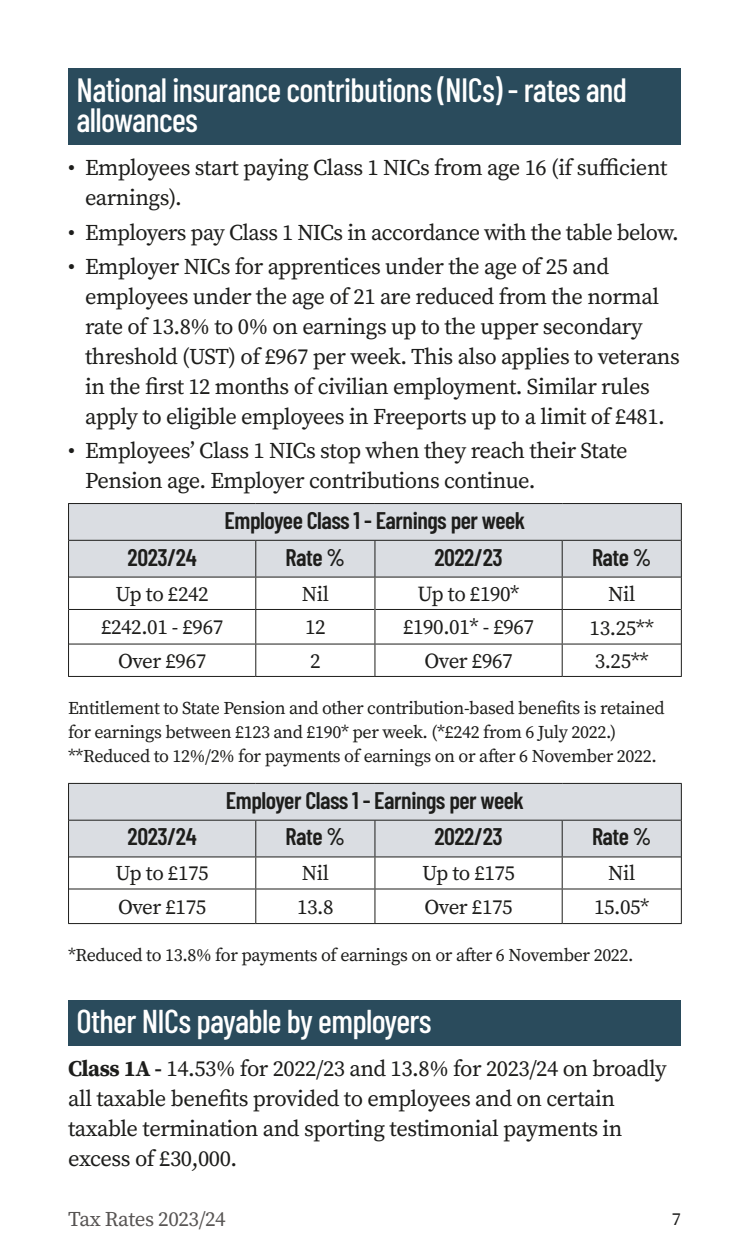
<style>
.page{position:relative;width:749px;height:1259px;background:#fff}
.page>*{position:absolute;margin:0;border:0;box-sizing:border-box;transform-origin:0 0}
.t1{font:500 33.6px/30.6px "Barlow Condensed";letter-spacing:-.02em;color:#fff}
.t2{font:500 33px "Barlow Condensed";letter-spacing:-.02em;color:#fff}
.t3{font:600 24px "Barlow Condensed";letter-spacing:-.02em;color:#1d1d1b}
.t4{font:22.5px/30px "Source Serif Pro";letter-spacing:-.02em;color:#1d1d1b}
.t5{font:21.3px "Source Serif Pro";letter-spacing:-.02em;color:#1d1d1b}
.t6{font:21px "Source Serif Pro";letter-spacing:-.02em;color:#1d1d1b}
.t7{font:21px "Source Serif Pro";letter-spacing:-.02em;color:#575453}
.t8{font:18px/24px "Source Serif Pro";letter-spacing:-.02em;color:#1d1d1b}
.s1{font-weight:700}
</style>
<div class="page">
<div style="left:68px;top:68px;width:612px;height:77px;background:#2a4b5c"></div>
<div style="left:68px;top:1000px;width:612px;height:45px;background:#2a4b5c"></div>
<div style="left:69px;top:504px;width:611px;height:72px;background:#dadde2"></div>
<hr style="left:680px;top:504px;width:1px;height:36px;background:#1d1d1b">
<hr style="left:255px;top:541px;width:1px;height:35px;background:#1d1d1b">
<hr style="left:68px;top:540px;width:1px;height:37px;background:#1d1d1b">
<hr style="left:680px;top:540px;width:1px;height:37px;background:#1d1d1b">
<hr style="left:561px;top:541px;width:1px;height:35px;background:#1d1d1b">
<hr style="left:255px;top:577px;width:1px;height:32px;background:#1d1d1b">
<hr style="left:68px;top:577px;width:1px;height:32px;background:#1d1d1b">
<hr style="left:680px;top:577px;width:1px;height:32px;background:#1d1d1b">
<hr style="left:561px;top:577px;width:1px;height:32px;background:#1d1d1b">
<hr style="left:255px;top:610px;width:1px;height:33px;background:#1d1d1b">
<hr style="left:561px;top:644px;width:1px;height:32px;background:#1d1d1b">
<hr style="left:255px;top:644px;width:1px;height:32px;background:#1d1d1b">
<hr style="left:68px;top:644px;width:1px;height:32px;background:#1d1d1b">
<hr style="left:680px;top:644px;width:1px;height:32px;background:#1d1d1b">
<hr style="left:68px;top:503px;width:188px;height:1px;background:#1d1d1b">
<hr style="left:256px;top:503px;width:119px;height:1px;background:#1d1d1b">
<hr style="left:375px;top:503px;width:187px;height:1px;background:#1d1d1b">
<hr style="left:562px;top:503px;width:119px;height:1px;background:#1d1d1b">
<hr style="left:69px;top:540px;width:187px;height:1px;background:#1d1d1b">
<hr style="left:256px;top:540px;width:119px;height:1px;background:#1d1d1b">
<hr style="left:375px;top:540px;width:187px;height:1px;background:#1d1d1b">
<hr style="left:562px;top:540px;width:118px;height:1px;background:#1d1d1b">
<hr style="left:375px;top:576px;width:187px;height:1px;background:#1d1d1b">
<hr style="left:562px;top:576px;width:118px;height:1px;background:#1d1d1b">
<hr style="left:69px;top:576px;width:187px;height:1px;background:#1d1d1b">
<hr style="left:256px;top:576px;width:118px;height:1px;background:#1d1d1b">
<hr style="left:375px;top:609px;width:187px;height:1px;background:#1d1d1b">
<hr style="left:69px;top:609px;width:187px;height:1px;background:#1d1d1b">
<hr style="left:256px;top:609px;width:118px;height:1px;background:#1d1d1b">
<hr style="left:375px;top:643px;width:187px;height:1px;background:#1d1d1b">
<hr style="left:69px;top:643px;width:187px;height:1px;background:#1d1d1b">
<hr style="left:256px;top:643px;width:118px;height:1px;background:#1d1d1b">
<hr style="left:375px;top:676px;width:187px;height:1px;background:#1d1d1b">
<hr style="left:562px;top:676px;width:119px;height:1px;background:#1d1d1b">
<hr style="left:68px;top:676px;width:188px;height:1px;background:#1d1d1b">
<hr style="left:256px;top:676px;width:119px;height:1px;background:#1d1d1b">
<hr style="left:561px;top:610px;width:1px;height:33px;background:#1d1d1b">
<hr style="left:562px;top:609px;width:118px;height:1px;background:#1d1d1b">
<hr style="left:68px;top:609px;width:1px;height:35px;background:#1d1d1b">
<hr style="left:680px;top:609px;width:1px;height:35px;background:#1d1d1b">
<hr style="left:562px;top:643px;width:118px;height:1px;background:#1d1d1b">
<hr style="left:68px;top:504px;width:1px;height:36px;background:#1d1d1b">
<hr style="left:374px;top:541px;width:1px;height:36px;background:#1d1d1b">
<hr style="left:374px;top:577px;width:1px;height:32px;background:#1d1d1b">
<hr style="left:374px;top:609px;width:1px;height:35px;background:#1d1d1b">
<hr style="left:374px;top:644px;width:1px;height:32px;background:#1d1d1b">
<div style="left:69px;top:784px;width:611px;height:72px;background:#dadde2"></div>
<hr style="left:680px;top:784px;width:1px;height:36px;background:#1d1d1b">
<hr style="left:68px;top:784px;width:1px;height:36px;background:#1d1d1b">
<hr style="left:68px;top:820px;width:1px;height:37px;background:#1d1d1b">
<hr style="left:68px;top:857px;width:1px;height:32px;background:#1d1d1b">
<hr style="left:68px;top:889px;width:1px;height:34px;background:#1d1d1b">
<hr style="left:255px;top:820px;width:1px;height:36px;background:#1d1d1b">
<hr style="left:374px;top:820px;width:1px;height:36px;background:#1d1d1b">
<hr style="left:680px;top:820px;width:1px;height:37px;background:#1d1d1b">
<hr style="left:561px;top:820px;width:1px;height:36px;background:#1d1d1b">
<hr style="left:255px;top:857px;width:1px;height:31px;background:#1d1d1b">
<hr style="left:374px;top:857px;width:1px;height:31px;background:#1d1d1b">
<hr style="left:680px;top:857px;width:1px;height:32px;background:#1d1d1b">
<hr style="left:561px;top:857px;width:1px;height:31px;background:#1d1d1b">
<hr style="left:68px;top:783px;width:188px;height:1px;background:#1d1d1b">
<hr style="left:256px;top:783px;width:119px;height:1px;background:#1d1d1b">
<hr style="left:375px;top:783px;width:187px;height:1px;background:#1d1d1b">
<hr style="left:562px;top:783px;width:119px;height:1px;background:#1d1d1b">
<hr style="left:69px;top:819px;width:187px;height:1px;background:#1d1d1b">
<hr style="left:256px;top:819px;width:119px;height:1px;background:#1d1d1b">
<hr style="left:375px;top:819px;width:187px;height:1px;background:#1d1d1b">
<hr style="left:562px;top:819px;width:118px;height:1px;background:#1d1d1b">
<hr style="left:69px;top:856px;width:187px;height:1px;background:#1d1d1b">
<hr style="left:562px;top:856px;width:118px;height:1px;background:#1d1d1b">
<hr style="left:375px;top:856px;width:187px;height:1px;background:#1d1d1b">
<hr style="left:256px;top:856px;width:119px;height:1px;background:#1d1d1b">
<hr style="left:69px;top:888px;width:187px;height:1px;background:#1d1d1b">
<hr style="left:256px;top:888px;width:119px;height:1px;background:#1d1d1b">
<hr style="left:68px;top:923px;width:188px;height:1px;background:#1d1d1b">
<hr style="left:256px;top:923px;width:119px;height:1px;background:#1d1d1b">
<hr style="left:561px;top:889px;width:1px;height:34px;background:#1d1d1b">
<hr style="left:562px;top:888px;width:118px;height:1px;background:#1d1d1b">
<hr style="left:562px;top:923px;width:119px;height:1px;background:#1d1d1b">
<hr style="left:374px;top:889px;width:1px;height:34px;background:#1d1d1b">
<hr style="left:680px;top:889px;width:1px;height:34px;background:#1d1d1b">
<hr style="left:375px;top:888px;width:187px;height:1px;background:#1d1d1b">
<hr style="left:375px;top:923px;width:187px;height:1px;background:#1d1d1b">
<hr style="left:255px;top:889px;width:1px;height:34px;background:#1d1d1b">
<h1 class="t1" style="left:77px;top:72px;width:552px">National insurance contributions (NICs) - rates and allowances</h1>
<p class="t4" style="left:85px;top:153px;width:583px;text-indent:-17px">• Employees start paying Class 1 NICs from age 16 (if sufficient earnings).</p>
<p class="t4" style="left:68px;top:217px;width:612px">• Employers pay Class 1 NICs in accordance with the table below.</p>
<p class="t4" style="left:85px;top:251px;width:596px;text-indent:-17px">• Employer NICs for apprentices under the age of 25 and employees under the age of 21 are reduced from the normal rate of 13.8% to 0% on earnings up to the upper secondary threshold (UST) of £967 per week. This also applies to veterans in the first 12 months of civilian employment. Similar rules apply to eligible employees in Freeports up to a limit of £481.</p>
<p class="t4" style="left:85px;top:435px;width:544px;text-indent:-17px">• Employees’ Class 1 NICs stop when they reach their State<br>Pension age. Employer contributions continue.</p>
<p class="t3" style="left:224px;top:503px;width:302px">Employee Class 1 - Earnings per week</p>
<p class="t3" style="left:128px;top:540px;width:71px">2023/24</p>
<p class="t3" style="left:285px;top:540px;width:61px">Rate %</p>
<p class="t3" style="left:434px;top:540px;width:70px">2022/23</p>
<p class="t3" style="left:592px;top:540px;width:61px">Rate %</p>
<p class="t6" style="left:116px;top:580px;width:95px">Up to £242</p>
<p class="t6" style="left:302px;top:580px;width:29px">Nil</p>
<p class="t5" style="left:417px;top:579px;width:103px">Up to £190*</p>
<p class="t6" style="left:608px;top:580px;width:29px">Nil</p>
<p class="t6" style="left:101px;top:613px;width:124px">£242.01 - £967</p>
<p class="t6" style="left:305px;top:613px;width:22px">12</p>
<p class="t5" style="left:403px;top:613px;width:132px">£190.01* - £967</p>
<p class="t6" style="left:589px;top:614px;width:66px">13.25**</p>
<p class="t6" style="left:118px;top:647px;width:90px">Over £967</p>
<p class="t6" style="left:310px;top:647px;width:12px">2</p>
<p class="t5" style="left:424px;top:646px;width:90px">Over £967</p>
<p class="t6" style="left:594px;top:647px;width:56px">3.25**</p>
<p class="t8" style="left:68px;top:695px;width:598px">Entitlement to State Pension and other contribution-based benefits is retained for earnings between £123 and £190* per week. (*£242 from 6 July 2022.) **Reduced to 12%/2% for payments of earnings on or after 6 November 2022.</p>
<p class="t3" style="left:226px;top:783px;width:299px">Employer Class 1 - Earnings per week</p>
<p class="t3" style="left:128px;top:819px;width:71px">2023/24</p>
<p class="t3" style="left:285px;top:819px;width:61px">Rate %</p>
<p class="t3" style="left:434px;top:819px;width:70px">2022/23</p>
<p class="t3" style="left:592px;top:819px;width:61px">Rate %</p>
<p class="t6" style="left:116px;top:859px;width:95px">Up to £175</p>
<p class="t6" style="left:302px;top:859px;width:29px">Nil</p>
<p class="t6" style="left:422px;top:859px;width:95px">Up to £175</p>
<p class="t6" style="left:608px;top:859px;width:29px">Nil</p>
<p class="t6" style="left:118px;top:892px;width:90px">Over £175</p>
<p class="t6" style="left:297px;top:892px;width:38px">13.8</p>
<p class="t6" style="left:424px;top:893px;width:90px">Over £175</p>
<p class="t6" style="left:594px;top:893px;width:57px">15.05*</p>
<p class="t8" style="left:68px;top:942px;width:567px">*Reduced to 13.8% for payments of earnings on or after 6 November 2022.</p>
<h2 class="t2" style="left:77px;top:998px;width:356px">Other NICs payable by employers</h2>
<p class="t4" style="left:68px;top:1053px;width:600px"><span class="s1">Class 1A -</span> 14.53% for 2022/23 and 13.8% for 2023/24 on broadly all taxable benefits provided to employees and on certain taxable termination and sporting testimonial payments in excess of £30,000.</p>
<p class="t7" style="left:68px;top:1205px;width:159px">Tax Rates 2023/24</p>
<p class="t8" style="left:671px;top:1206px;width:10px">7</p>
</div>
